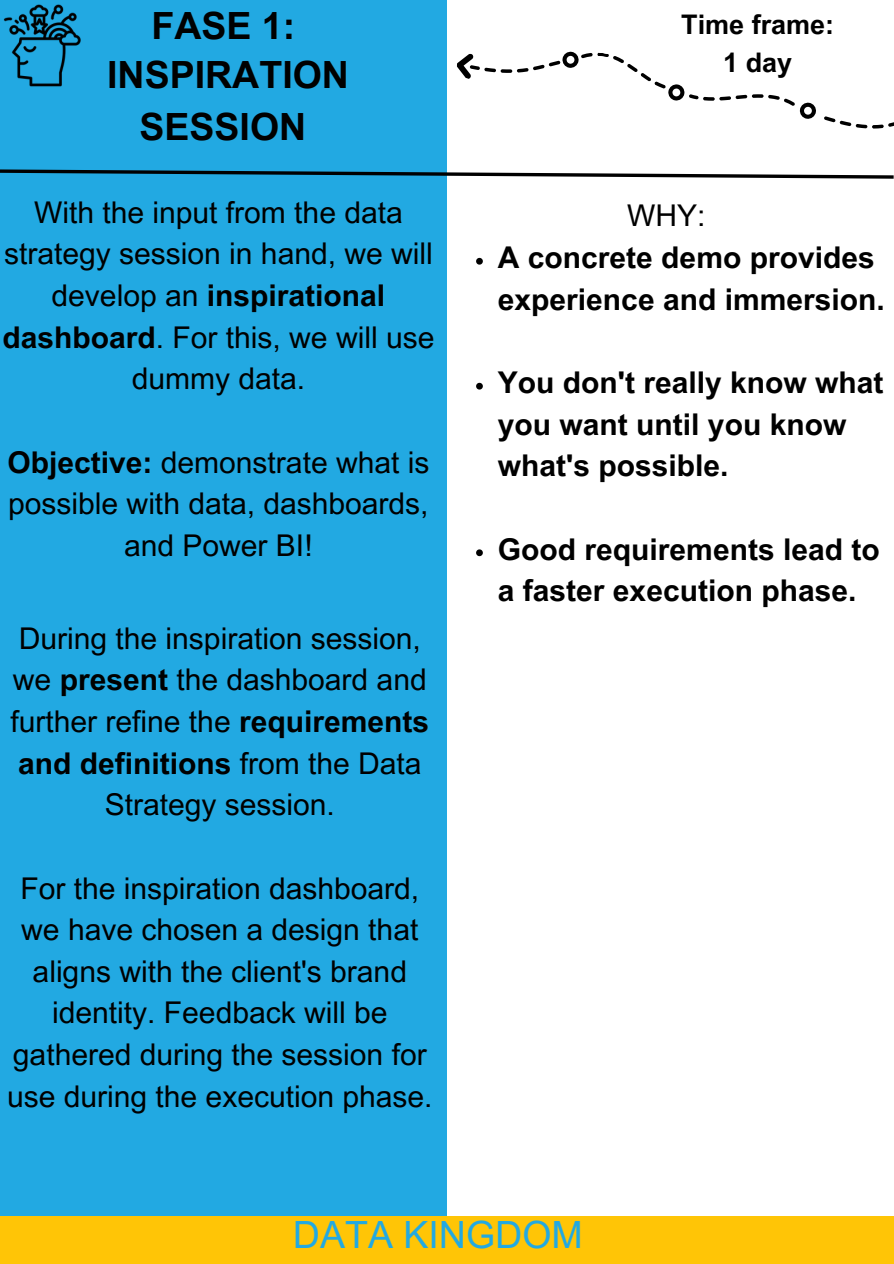
<style>
.page{position:relative;width:894px;height:1264px;background:#fff}
.page>*{position:absolute;margin:0;border:0;box-sizing:border-box;transform-origin:0 0}
.t1{font:700 37.5px/51.8px "Arial MT Pro";color:#000;text-align:center}
.t2{font:37.5px "Arial MT Pro";color:#22a9e2}
.t3{font:30px/41.7px "Arial MT Pro";color:#000;text-align:center}
.t4{font:700 30px/41.7px "Arial MT Pro";color:#000}
.t5{font:700 27px/37.2px "Arial MT Pro";color:#000;text-align:center}
.s1{font-weight:700}
</style>
<div class="page">
<div style="left:0;top:0;width:446px;height:1263px;background:#22a9e2"></div>
<div style="left:0;top:1216px;width:893px;height:47px;background:#ffc506"></div>
<svg style="left:0;top:168px;width:893px;height:12px"></svg>
<svg style="left:824px;top:116px;width:69px;height:13px"></svg>
<svg style="left:457px;top:51px;width:359px;height:68px"></svg>
<img style="left:3px;top:4px;width:78px;height:83px">
<svg style="left:476px;top:258px;width:6px;height:7px"></svg>
<svg style="left:476px;top:383px;width:6px;height:6px"></svg>
<svg style="left:476px;top:549px;width:6px;height:7px"></svg>
<p class="t1" style="left:151px;top:5px;width:145px">FASE 1:</p>
<p class="t1" style="left:107px;top:54px;width:243px">INSPIRATION<br>SESSION</p>
<p class="t3" style="left:2px;top:195px;width:433px">With the input from the data strategy session in hand, we will develop an <span class="s1">inspirational dashboard</span>. For this, we will use dummy data.</p>
<h1 class="t3" style="left:7px;top:445px;width:423px"><span class="s1">Objective:</span> demonstrate what is possible with data, dashboards, and Power BI!</h1>
<p class="t3" style="left:10px;top:621px;width:420px">During the inspiration session, we <span class="s1">present</span> the dashboard and further refine the <span class="s1">requirements and definitions</span> from the Data<br>Strategy session.</p>
<p class="t3" style="left:7px;top:870px;width:427px">For the inspiration dashboard, we have chosen a design that aligns with the client's brand identity. Feedback will be gathered during the session for use during the execution phase.</p>
<p class="t5" style="left:681px;top:10px;width:155px">Time frame:<br>1 day</p>
<h4 class="t3" style="left:627px;top:199px;width:80px">WHY:</h4>
<p class="t4" style="left:497px;top:240px;width:388px">A concrete demo provides experience and immersion.</p>
<h1 class="t4" style="left:497px;top:365px;width:387px">You don't really know what you want until you know what's possible.</h1>
<h3 class="t4" style="left:497px;top:532px;width:383px">Good requirements lead to a faster execution phase.</h3>
<p class="t2" style="left:293px;top:1220px;width:291px">DATA KINGDOM</p>
</div>
